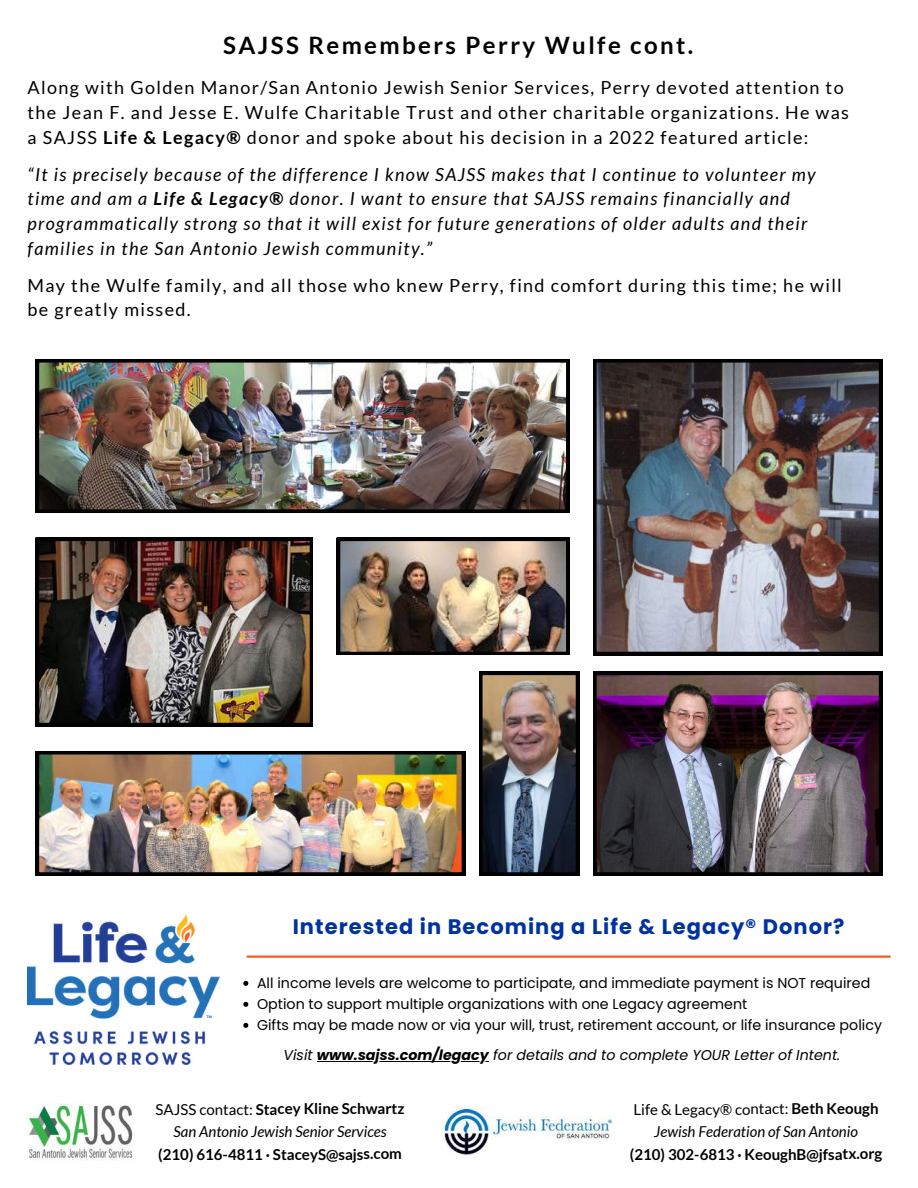
<style>
.page{position:relative;width:918px;height:1188px;background:#fff}
.page>*{position:absolute;margin:0;border:0;box-sizing:border-box;transform-origin:0 0}
.t1{font:700 24px "Lato";letter-spacing:.1em;color:#000}
.t2{font:700 21px "Poppins";letter-spacing:.05em;color:#0033a0}
.t3{font:18px/24.8px "Lato";letter-spacing:.075em;color:#000}
.t4{font:italic 18px/24.8px "Lato";letter-spacing:.075em;color:#000}
.t5{font:italic 15px/22.5px "Lato";color:#000;text-align:center}
.t6{font:700 15px "Lato";color:#000}
.t7{font:14.25px/21px "Poppins";color:#000}
.t8{font:italic 14.25px "Poppins";color:#000}
.s1{font-weight:700}
.s2{font-style:normal}
.s3{font-weight:700;font-style:normal}
</style>
<div class="page">
<hr style="left:247px;top:956px;width:643px;height:2px;background:#f15b2a">
<img style="left:27px;top:914px;width:192px;height:151px">
<svg style="left:243px;top:981px;width:5px;height:5px"></svg>
<svg style="left:243px;top:1002px;width:5px;height:5px"></svg>
<svg style="left:243px;top:1023px;width:5px;height:5px"></svg>
<hr style="left:317px;top:1061px;width:172px;height:1px;background:#000">
<img style="left:442px;top:1106px;width:172px;height:51px">
<img style="left:28px;top:1104px;width:105px;height:55px">
<img style="left:36px;top:538px;width:277px;height:188px">
<img style="left:36px;top:359px;width:533px;height:154px">
<img style="left:593px;top:359px;width:289px;height:296px">
<img style="left:593px;top:672px;width:289px;height:203px">
<img style="left:337px;top:538px;width:232px;height:117px">
<img style="left:479px;top:672px;width:100px;height:203px">
<img style="left:36px;top:751px;width:429px;height:125px">
<h1 class="t1" style="left:223px;top:30px;width:472px">SAJSS Remembers Perry Wulfe cont.</h1>
<p class="t3" style="left:28px;top:75px;width:823px">Along with Golden Manor/San Antonio Jewish Senior Services, Perry devoted attention to the Jean F. and Jesse E. Wulfe Charitable Trust and other charitable organizations. He was a SAJSS <span class="s1">Life &amp; Legacy®</span> donor and spoke about his decision in a 2022 featured article:</p>
<p class="t4" style="left:28px;top:161px;width:790px">“It is precisely because of the difference I know SAJSS makes that I continue to volunteer my time and am a <span class="s1">Life &amp; Legacy®</span> donor. I want to ensure that SAJSS remains financially and programmatically strong so that it will exist for future generations of older adults and their families in the San Antonio Jewish community.”</p>
<p class="t3" style="left:28px;top:272px;width:816px">May the Wulfe family, and all those who knew Perry, find comfort during this time; he will be greatly missed.</p>
<p class="t2" style="left:293px;top:911px;width:553px">Interested in Becoming a Life &amp; Legacy® Donor?</p>
<p class="t7" style="left:257px;top:973px;width:626px">All income levels are welcome to participate, and immediate payment is NOT required<br>Option to support multiple organizations with one Legacy agreement<br>Gifts may be made now or via your will, trust, retirement account, or life insurance policy</p>
<p class="t8" style="left:283px;top:1045px;width:558px">Visit <span class="s1">www.sajss.com/legacy</span> for details and to complete YOUR Letter of Intent.</p>
<p class="t5" style="left:156px;top:1097px;width:250px"><span class="s2">SAJSS contact:</span> <span class="s3">Stacey Kline Schwartz<br></span>San Antonio Jewish Senior Services</p>
<p class="t6" style="left:158px;top:1145px;width:245px">(210) 616-4811 · StaceyS@sajss.com</p>
<p class="t5" style="left:634px;top:1098px;width:247px"><span class="s2">Life &amp; Legacy® contact:</span> <span class="s3">Beth Keough<br></span>Jewish Federation of San Antonio</p>
<p class="t6" style="left:630px;top:1145px;width:254px">(210) 302-6813 · KeoughB@jfsatx.org</p>
</div>
